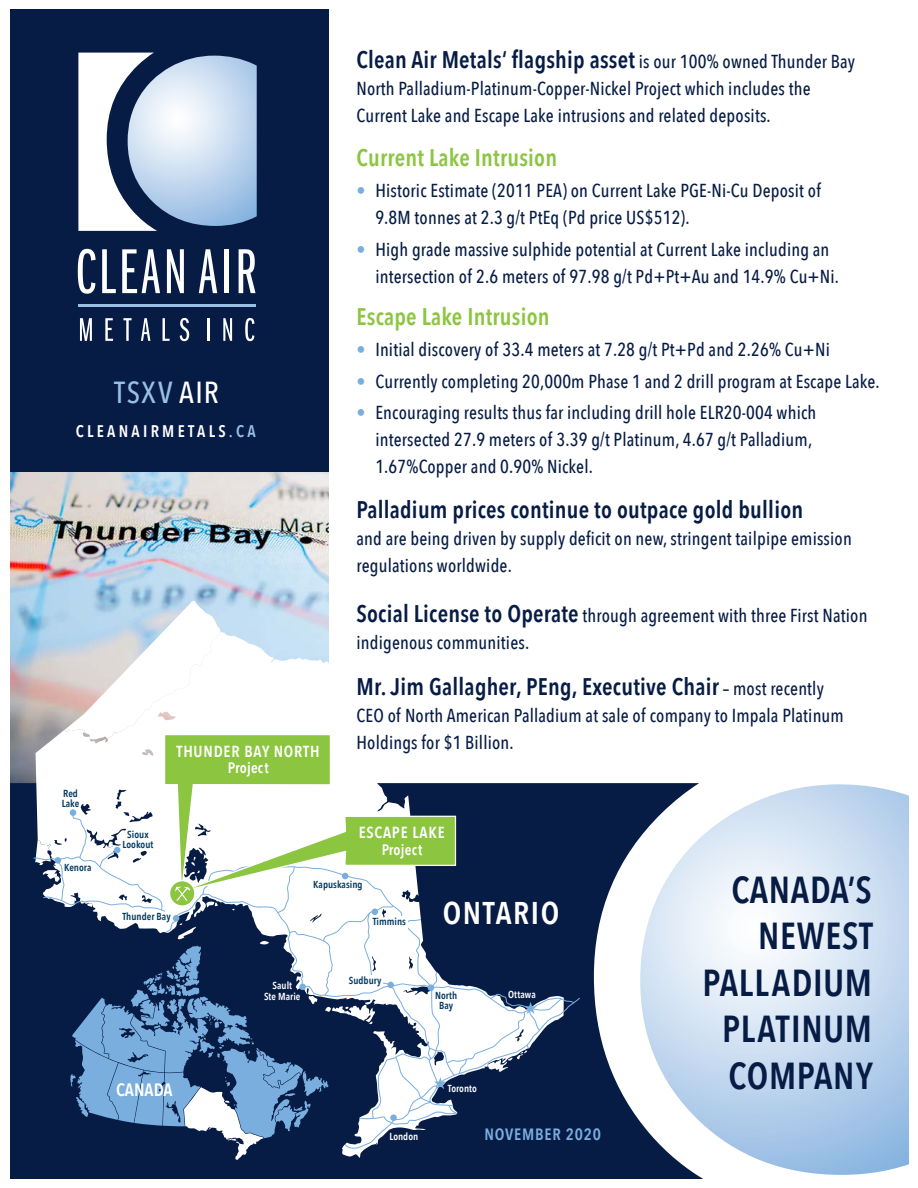
<style>
.page{position:relative;width:918px;height:1188px;background:#fff}
.page>*{position:absolute;margin:0;border:0;box-sizing:border-box;transform-origin:0 0}
.t1{font:600 37.5px/46.5px "Avenir Next Condensed";letter-spacing:.02em;color:#071c45;text-align:right}
.t2{font:600 31.35px "Avenir Next Condensed";letter-spacing:.05em;color:#fff}
.t3{font:500 30.45px "Avenir Next Condensed";letter-spacing:.05em;color:#9abfe5}
.t4{font:600 24px "Avenir Next Condensed";letter-spacing:.01em;color:#071c45}
.t5{font:600 24px "Avenir Next Condensed";letter-spacing:.01em;color:#8cc53f}
.t6{font:500 18.75px/27px "Avenir Next Condensed";letter-spacing:.01em;color:#071c45}
.t7{font:600 18px "Avenir Next Condensed";letter-spacing:.005em;color:#fff}
.t8{font:600 16.8px "Avenir Next Condensed";letter-spacing:.2em;color:#fff}
.t9{font:600 16.35px "Avenir Next Condensed";letter-spacing:.05em;color:#79aede}
.t10{font:600 16.05px "Avenir Next Condensed";letter-spacing:.05em;color:#fff}
.t11{font:600 15.15px "Avenir Next Condensed";letter-spacing:.01em;color:#fff}
.t12{font:600 10.2px/10.2px "Avenir Next Condensed";letter-spacing:.005em;color:#00395f;text-align:center}
.t13{font:600 10.2px/10.2px "Avenir Next Condensed";letter-spacing:.005em;color:#fff;text-align:center}
.s1{color:#fff}
.s2{color:#9abfe5}
.s3{font-weight:500;font-size:18.75px}
.s4{color:#79aede}
.s5{font-weight:600;font-size:24px}
</style>
<div class="page">
<img style="left:10px;top:472px;width:319px;height:311px">
<div style="left:6px;top:7px;width:447px;height:465px;background:#071c45"></div>
<div style="left:329px;top:3px;width:260px;height:800px;background:#fff"></div>
<svg style="left:78px;top:249px;width:18px;height:45px"></svg>
<svg style="left:102px;top:249px;width:14px;height:44px"></svg>
<svg style="left:122px;top:249px;width:38px;height:44px"></svg>
<svg style="left:167px;top:249px;width:17px;height:44px"></svg>
<svg style="left:199px;top:249px;width:18px;height:44px"></svg>
<div style="left:224px;top:249px;width:5px;height:44px;background:#fff"></div>
<svg style="left:239px;top:249px;width:17px;height:44px"></svg>
<svg style="left:80px;top:318px;width:12px;height:23px"></svg>
<svg style="left:105px;top:318px;width:8px;height:23px"></svg>
<svg style="left:123px;top:318px;width:9px;height:23px"></svg>
<svg style="left:141px;top:318px;width:9px;height:23px"></svg>
<svg style="left:163px;top:318px;width:7px;height:23px"></svg>
<svg style="left:180px;top:318px;width:9px;height:23px"></svg>
<hr style="left:207px;top:318px;width:3px;height:23px;background:#fff">
<svg style="left:223px;top:318px;width:9px;height:23px"></svg>
<svg style="left:245px;top:318px;width:9px;height:23px"></svg>
<hr style="left:79px;top:304px;width:177px;height:2px;background:#9abfe5">
<svg style="left:78px;top:53px;width:179px;height:178px"></svg>
<svg style="left:706px;top:784px;width:203px;height:391px;background:#cddef1"></svg>
<svg style="left:10px;top:783px;width:696px;height:396px;fill:#071c45"></svg>
<svg style="left:33px;top:601px;width:548px;height:559px"></svg>
<div style="left:390px;top:1114px;width:7px;height:7px;background:#79aede;border-radius:50%"></div>
<div style="left:299px;top:984px;width:7px;height:6px;background:#79aede;border-radius:50%"></div>
<div style="left:55px;top:857px;width:6px;height:7px;background:#79aede;border-radius:50%"></div>
<div style="left:173px;top:915px;width:6px;height:7px;background:#79aede;border-radius:50%"></div>
<div style="left:4px;top:0;width:911px;height:9px;background:#fff"></div>
<div style="left:0;top:4px;width:9px;height:1184px;background:#fff"></div>
<p class="t3" style="left:114px;top:374px;width:106px">TSXV <span class="s1">AIR</span></p>
<p class="t8" style="left:76px;top:417px;width:181px">CLEANAIRMETALS<span class="s2">.CA</span></p>
<p class="t12" style="left:62px;top:788px;width:19px;text-align:left">Red<br>Lake</p>
<p class="t12" style="left:64px;top:862px;width:29px">Kenora</p>
<p class="t12" style="left:122px;top:829px;width:32px">Sioux<br>Lookout</p>
<p class="t10" style="left:176px;top:737px;width:145px">THUNDER BAY NORTH</p>
<p class="t11" style="left:228px;top:755px;width:42px">Project</p>
<p class="t4" style="left:356px;top:39px;width:500px">Clean Air Metals‘ flagship asset <span class="s3">is our 100% owned Thunder Bay</span></p>
<p class="t6" style="left:356px;top:75px;width:456px">North Palladium-Platinum-Copper-Nickel Project which includes the<br>Current Lake and Escape Lake intrusions and related deposits.</p>
<p class="t5" style="left:356px;top:137px;width:202px">Current Lake Intrusion</p>
<p class="t6" style="left:375px;top:177px;width:447px;text-indent:-19px"><span class="s4">•</span> Historic Estimate (2011 PEA) on Current Lake PGE-Ni-Cu Deposit of<br>9.8M tonnes at 2.3 g/t PtEq (Pd price US$512).</p>
<p class="t6" style="left:375px;top:236px;width:465px;text-indent:-19px"><span class="s4">•</span> High grade massive sulphide potential at Current Lake including an intersection of 2.6 meters of 97.98 g/t Pd+Pt+Au and 14.9% Cu+Ni.</p>
<p class="t5" style="left:356px;top:296px;width:195px">Escape Lake Intrusion</p>
<p class="t6" style="left:356px;top:336px;width:475px"><span class="s4">•</span> Initial discovery of 33.4 meters at 7.28 g/t Pt+Pd and 2.26% Cu+Ni</p>
<p class="t6" style="left:356px;top:368px;width:525px"><span class="s4">•</span> Currently completing 20,000m Phase 1 and 2 drill program at Escape Lake.</p>
<p class="t6" style="left:375px;top:399px;width:442px;text-indent:-19px"><span class="s4">•</span> Encouraging results thus far including drill hole ELR20-004 which intersected 27.9 meters of 3.39 g/t Platinum, 4.67 g/t Palladium,<br>1.67%Copper and 0.90% Nickel.</p>
<p class="t4" style="left:356px;top:489px;width:448px">Palladium prices continue to outpace gold bullion</p>
<p class="t6" style="left:356px;top:525px;width:497px">and are being driven by supply deficit on new, stringent tailpipe emission regulations worldwide.</p>
<p class="t6" style="left:356px;top:602px;width:513px"><span class="s5">Social License to Operate</span> through agreement with three First Nation indigenous communities.</p>
<p class="t4" style="left:356px;top:666px;width:469px">Mr. Jim Gallagher, PEng, Executive Chair <span class="s3">– most recently</span></p>
<p class="t6" style="left:356px;top:702px;width:489px">CEO of North American Palladium at sale of company to Impala Platinum<br>Holdings for $1 Billion.</p>
<p class="t10" style="left:359px;top:819px;width:87px">ESCAPE LAKE</p>
<p class="t11" style="left:382px;top:837px;width:42px">Project</p>
<p class="t12" style="left:122px;top:911px;width:50px">Thunder Bay</p>
<p class="t7" style="left:116px;top:1074px;width:58px">CANADA</p>
<p class="t12" style="left:313px;top:879px;width:51px">Kapuskasing</p>
<p class="t12" style="left:373px;top:916px;width:35px">Timmins</p>
<p class="t13" style="left:264px;top:980px;width:38px">Sault<br>Ste Marie</p>
<p class="t12" style="left:349px;top:975px;width:34px">Sudbury</p>
<p class="t2" style="left:443px;top:886px;width:118px">ONTARIO</p>
<p class="t12" style="left:435px;top:990px;width:24px">North<br>Bay</p>
<p class="t13" style="left:508px;top:989px;width:29px">Ottawa</p>
<p class="t13" style="left:389px;top:1131px;width:30px">London</p>
<p class="t13" style="left:448px;top:1083px;width:31px">Toronto</p>
<p class="t9" style="left:484px;top:1120px;width:118px">NOVEMBER 2020</p>
<p class="t1" style="left:702px;top:866px;width:172px">CANADA’S<br>NEWEST<br>PALLADIUM<br>PLATINUM<br>COMPANY</p>
</div>
